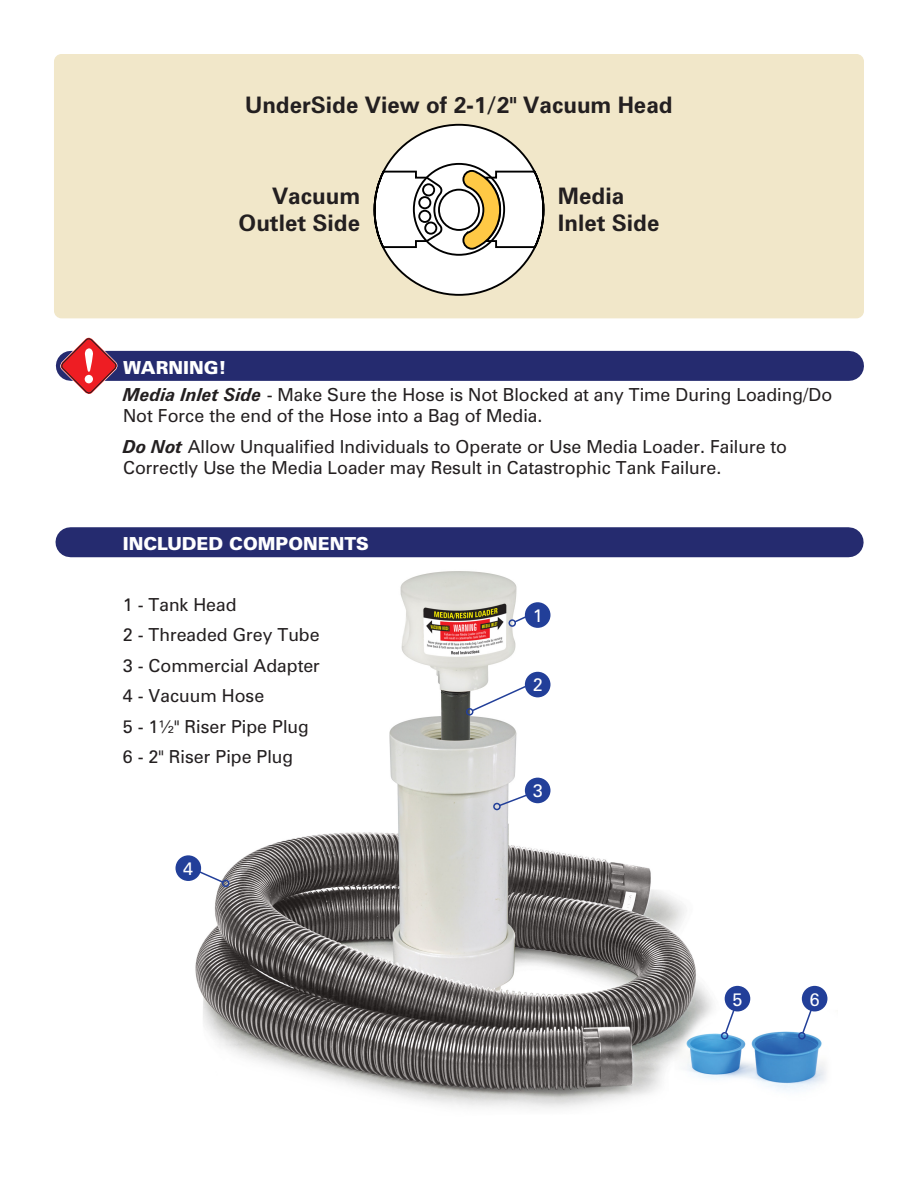
<style>
.page{position:relative;width:918px;height:1188px;background:#fff}
.page>*{position:absolute;margin:0;border:0;box-sizing:border-box;transform-origin:0 0}
.t1{font:700 22.8px "Zurich BT";color:#231f20}
.t2{font:18px/21.6px "Zurich BT";color:#231f20}
.t3{font:900 18px "Zurich BT";color:#fff}
.t4{font:18px "Zurich BT";color:#fff}
.s1{font-weight:700;font-style:italic}
</style>
<div class="page">
<div style="left:54px;top:54px;width:810px;height:264px;background:#f1e7c9;border-radius:7px"></div>
<svg style="left:373px;top:123px;width:172px;height:173px"></svg>
<div style="left:71px;top:351px;width:778px;height:30px;background:#252b6f"></div>
<div style="left:70px;top:527px;width:779px;height:30px;background:#252b6f"></div>
<svg style="left:59px;top:337px;width:60px;height:57px"></svg>
<img style="left:175px;top:571px;width:653px;height:538px">
<div style="left:525px;top:602px;width:26px;height:26px;background:#223f99;border-radius:50%"></div>
<div style="left:525px;top:672px;width:26px;height:25px;background:#223f99;border-radius:50%"></div>
<div style="left:525px;top:778px;width:26px;height:25px;background:#223f99;border-radius:50%"></div>
<div style="left:176px;top:855px;width:25px;height:26px;background:#223f99;border-radius:50%"></div>
<div style="left:725px;top:986px;width:25px;height:25px;background:#223f99;border-radius:50%"></div>
<div style="left:802px;top:986px;width:25px;height:25px;background:#223f99;border-radius:50%"></div>
<svg style="left:801px;top:1007px;width:12px;height:28px"></svg>
<div style="left:798px;top:1032px;width:8px;height:8px;border:2px solid #223f99;border-radius:50%"></div>
<svg style="left:724px;top:1007px;width:12px;height:28px"></svg>
<div style="left:721px;top:1032px;width:7px;height:8px;border:2px solid #223f99;border-radius:50%"></div>
<svg style="left:498px;top:792px;width:33px;height:15px"></svg>
<div style="left:493px;top:803px;width:8px;height:7px;border:2px solid #223f99;border-radius:50%"></div>
<svg style="left:195px;top:869px;width:30px;height:15px"></svg>
<div style="left:222px;top:880px;width:8px;height:7px;border:2px solid #223f99;border-radius:50%"></div>
<svg style="left:513px;top:613px;width:16px;height:11px"></svg>
<div style="left:509px;top:619px;width:7px;height:8px;border:2px solid #223f99;border-radius:50%"></div>
<svg style="left:470px;top:683px;width:61px;height:30px"></svg>
<div style="left:466px;top:708px;width:7px;height:8px;border:2px solid #223f99;border-radius:50%"></div>
<div style="left:768px;top:762px;width:106px;height:57px;background:#fff"></div>
<p class="t1" style="left:245px;top:91px;width:429px">UnderSide View of 2-1/2" Vacuum Head</p>
<p class="t1" style="left:272px;top:182px;width:90px">Vacuum</p>
<p class="t1" style="left:239px;top:209px;width:123px">Outlet Side</p>
<p class="t3" style="left:123px;top:356px;width:105px">WARNING!</p>
<p class="t1" style="left:558px;top:182px;width:68px">Media</p>
<p class="t1" style="left:558px;top:209px;width:103px">Inlet Side</p>
<p class="t2" style="left:123px;top:383px;width:711px"><span class="s1">Media Inlet Side</span> - Make Sure the Hose is Not Blocked at any Time During Loading/Do<br>Not Force the end of the Hose into a Bag of Media.</p>
<p class="t2" style="left:123px;top:436px;width:666px"><span class="s1">Do Not</span> Allow Unqualified Individuals to Operate or Use Media Loader. Failure to<br>Correctly Use the Media Loader may Result in Catastrophic Tank Failure.</p>
<p class="t3" style="left:123px;top:533px;width:248px">INCLUDED COMPONENTS</p>
<p class="t2" style="left:123px;top:593px;width:115px">1 - Tank Head</p>
<p class="t2" style="left:123px;top:624px;width:198px">2 - Threaded Grey Tube</p>
<p class="t2" style="left:123px;top:655px;width:199px">3 - Commercial Adapter</p>
<p class="t2" style="left:123px;top:685px;width:143px">4 - Vacuum Hose</p>
<p class="t2" style="left:123px;top:716px;width:188px">5 - 1½" Riser Pipe Plug</p>
<p class="t2" style="left:123px;top:746px;width:172px">6 - 2" Riser Pipe Plug</p>
<p class="t4" style="left:183px;top:858px;width:11px">4</p>
<p class="t4" style="left:533px;top:605px;width:11px">1</p>
<p class="t4" style="left:533px;top:674px;width:11px">2</p>
<p class="t4" style="left:533px;top:780px;width:11px">3</p>
<p class="t4" style="left:733px;top:988px;width:11px">5</p>
<p class="t4" style="left:810px;top:988px;width:11px">6</p>
</div>
